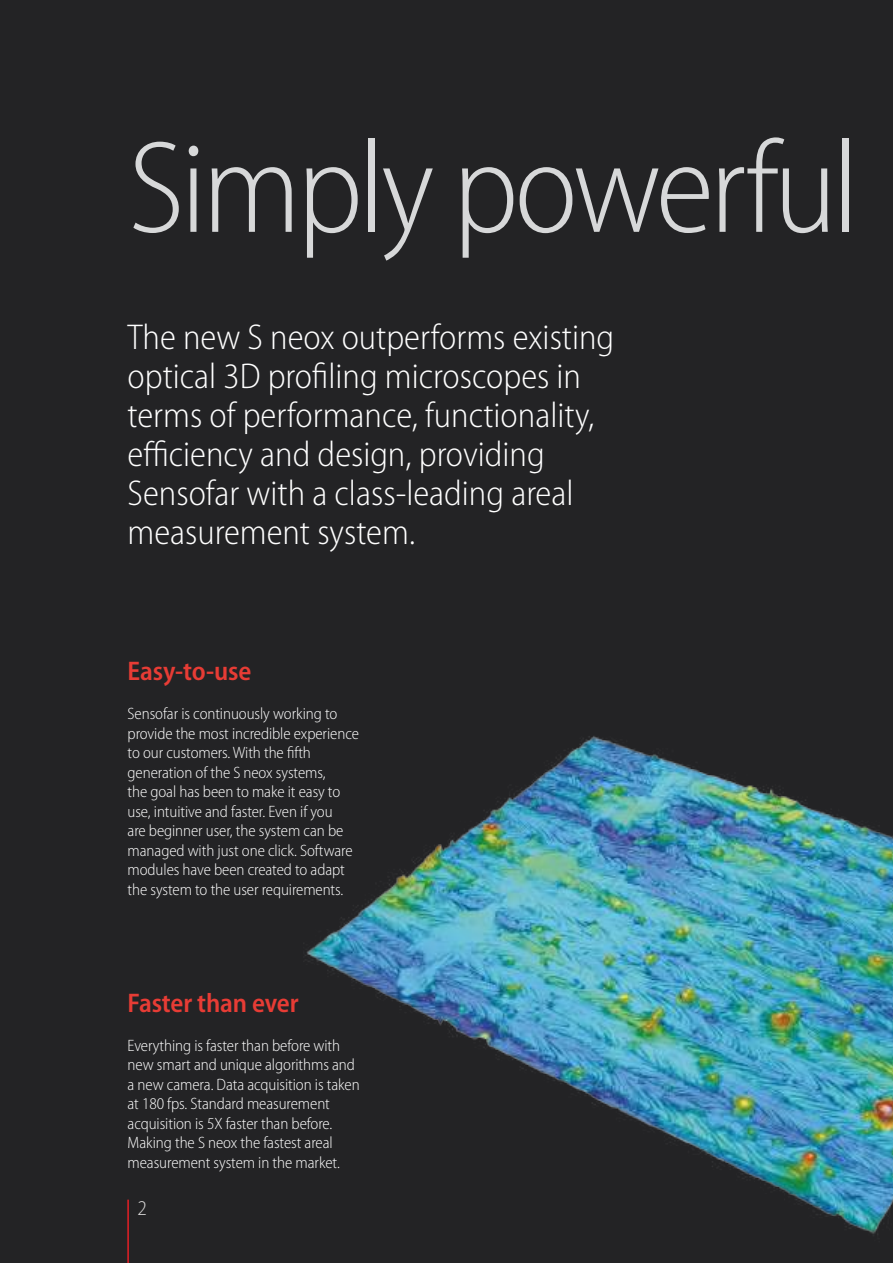
<style>
.page{position:relative;width:893px;height:1263px;background:#232325}
.page>*{position:absolute;margin:0;border:0;box-sizing:border-box;transform-origin:0 0}
.t1{font:300 semi-condensed 132px "Myriad Pro";letter-spacing:-.03em;color:#d7d8d9}
.t2{font:300 semi-condensed 36px/39px "Myriad Pro";color:#fff}
.t3{font:600 semi-condensed 27px "Myriad Pro";letter-spacing:-.005em;color:#e73c35}
.t4{font:300 semi-condensed 21px "Myriad Pro";color:#dbdada}
.t5{font:300 semi-condensed 16.5px/19.5px "Myriad Pro";letter-spacing:-.005em;color:#fff}
</style>
<div class="page">
<hr style="left:127px;top:1199px;width:2px;height:64px;background:#e41f25">
<img style="left:305px;top:736px;width:588px;height:499px">
<h1 class="t1" style="left:128px;top:109px;width:733px">Simply powerful</h1>
<h2 class="t2" style="left:128px;top:317px;width:488px">The new S neox outperforms existing optical 3D profiling microscopes in terms of performance, functionality, efficiency and design, providing Sensofar with a class-leading areal measurement system.</h2>
<h3 class="t3" style="left:128px;top:654px;width:125px">Easy-to-use</h3>
<p class="t5" style="left:128px;top:704px;width:233px">Sensofar is continuously working to provide the most incredible experience to our customers. With the fifth generation of the S neox systems,<br>the goal has been to make it easy to use, intuitive and faster. Even if you<br>are beginner user, the system can be managed with just one click. Software modules have been created to adapt the system to the user requirements.</p>
<h3 class="t3" style="left:128px;top:986px;width:173px">Faster than ever</h3>
<p class="t5" style="left:128px;top:1035px;width:234px">Everything is faster than before with new smart and unique algorithms and a new camera. Data acquisition is taken at 180 fps. Standard measurement acquisition is 5X faster than before.<br>Making the S neox the fastest areal measurement system in the market.</p>
<p class="t4" style="left:137px;top:1196px;width:11px">2</p>
</div>
